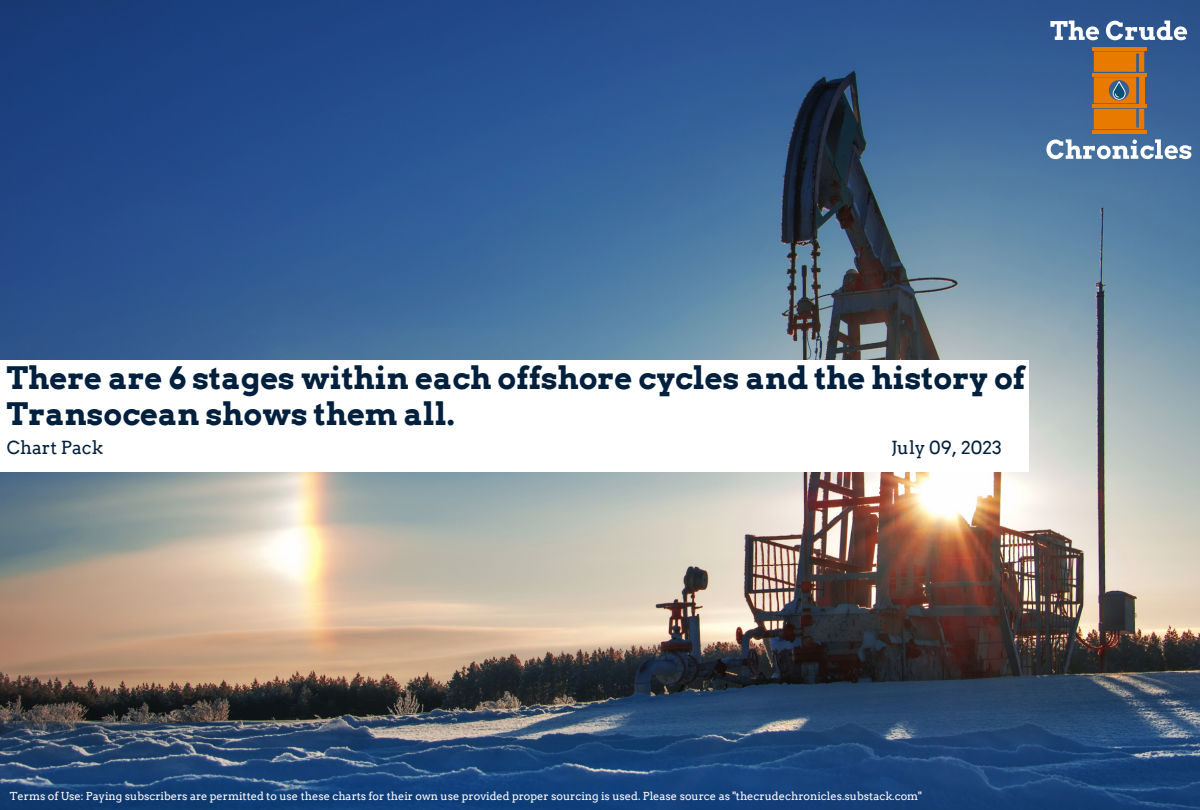
<style>
.page{position:relative;width:1200px;height:810px;background:#fff}
.page>*{position:absolute;margin:0;border:0;box-sizing:border-box;transform-origin:0 0}
.t1{font:700 31px/36.8px "Arvo";color:#01203d}
.t2{font:18px "Arvo";color:#01203d}
.t3{font:11px "Arvo";color:#fff}
</style>
<div class="page">
<img style="left:0;top:0;width:1200px;height:810px">
<div style="left:0;top:360px;width:1029px;height:111px;background:#fff"></div>
<hr style="left:1092px;top:130px;width:54px;height:4px;background:#e87a00">
<svg style="left:1094px;top:109px;width:50px;height:20px"></svg>
<hr style="left:1092px;top:104px;width:54px;height:4px;background:#e87a00">
<hr style="left:1092px;top:47px;width:54px;height:3px;background:#e87a00">
<hr style="left:1092px;top:73px;width:54px;height:3px;background:#e87a00">
<svg style="left:1094px;top:51px;width:50px;height:52px;background:#c4761e"></svg>
<svg style="left:1046px;top:139px;width:145px;height:20px"></svg>
<svg style="left:1050px;top:21px;width:49px;height:19px"></svg>
<svg style="left:1106px;top:21px;width:81px;height:19px"></svg>
<p class="t1" style="left:7px;top:359px;width:1020px">There are 6 stages within each offshore cycles and the history of<br>Transocean shows them all.</p>
<p class="t2" style="left:7px;top:437px;width:98px">Chart Pack</p>
<p class="t2" style="left:891px;top:437px;width:112px">July 09, 2023</p>
<p class="t3" style="left:10px;top:790px;width:913px">Terms of Use: Paying subscribers are permitted to use these charts for their own use provided proper sourcing is used. Please source as "thecrudechronicles.substack.com"</p>
</div>
